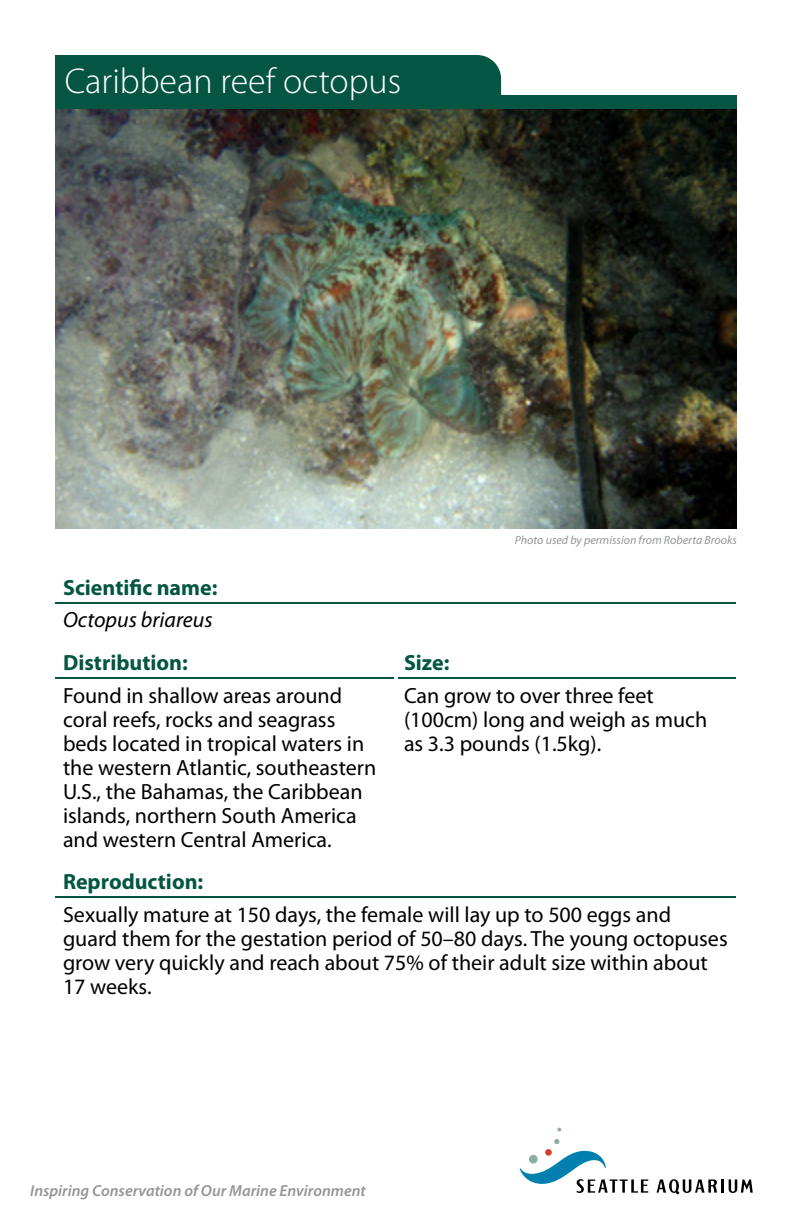
<style>
.page{position:relative;width:792px;height:1224px;background:#fff}
.page>*{position:absolute;margin:0;border:0;box-sizing:border-box;transform-origin:0 0}
.t1{font:300 36px "Myriad Pro";color:#fff}
.t2{font:22px/24px "Myriad Pro";color:#000}
.t3{font:700 22px "Myriad Pro";color:#045541}
.t4{font:italic 22px "Myriad Pro";color:#000}
.t5{font:italic 600 16px "Myriad Pro";color:#939598}
.t6{font:italic 12px "Myriad Pro";color:#939598}
</style>
<div class="page">
<svg style="left:554px;top:1139px;width:5px;height:5px"></svg>
<svg style="left:557px;top:1128px;width:4px;height:3px"></svg>
<svg style="left:520px;top:1150px;width:128px;height:43px"></svg>
<svg style="left:657px;top:1179px;width:60px;height:15px"></svg>
<hr style="left:721px;top:1179px;width:3px;height:14px;background:#000">
<svg style="left:729px;top:1179px;width:24px;height:14px"></svg>
<img style="left:55px;top:109px;width:682px;height:420px">
<hr style="left:55px;top:602px;width:341px;height:2px;background:#045541">
<hr style="left:396px;top:602px;width:340px;height:2px;background:#045541">
<hr style="left:55px;top:677px;width:339px;height:2px;background:#045541">
<hr style="left:398px;top:677px;width:338px;height:2px;background:#045541">
<hr style="left:55px;top:896px;width:341px;height:2px;background:#045541">
<hr style="left:396px;top:896px;width:340px;height:2px;background:#045541">
<div style="left:55px;top:55px;width:446px;height:54px;background:#045541"></div>
<div style="left:57px;top:95px;width:680px;height:14px;background:#045541"></div>
<h1 class="t1" style="left:65px;top:61px;width:338px">Caribbean reef octopus</h1>
<p class="t6" style="left:515px;top:534px;width:224px">Photo used by permission from Roberta Brooks</p>
<p class="t3" style="left:63px;top:575px;width:156px">Scientific name:</p>
<p class="t4" style="left:63px;top:608px;width:151px">Octopus briareus</p>
<p class="t3" style="left:63px;top:650px;width:126px">Distribution:</p>
<p class="t3" style="left:404px;top:650px;width:47px">Size:</p>
<p class="t2" style="left:63px;top:684px;width:315px">Found in shallow areas around coral reefs, rocks and seagrass beds located in tropical waters in the western Atlantic, southeastern<br>U.S., the Bahamas, the Caribbean islands, northern South America and western Central America.</p>
<p class="t2" style="left:404px;top:684px;width:305px">Can grow to over three feet (100cm) long and weigh as much as 3.3 pounds (1.5kg).</p>
<p class="t3" style="left:63px;top:869px;width:142px">Reproduction:</p>
<p class="t2" style="left:63px;top:903px;width:666px">Sexually mature at 150 days, the female will lay up to 500 eggs and guard them for the gestation period of 50–80 days. The young octopuses grow very quickly and reach about 75% of their adult size within about 17 weeks.</p>
<p class="t5" style="left:30px;top:1182px;width:337px">Inspiring Conservation of Our Marine Environment</p>
</div>
